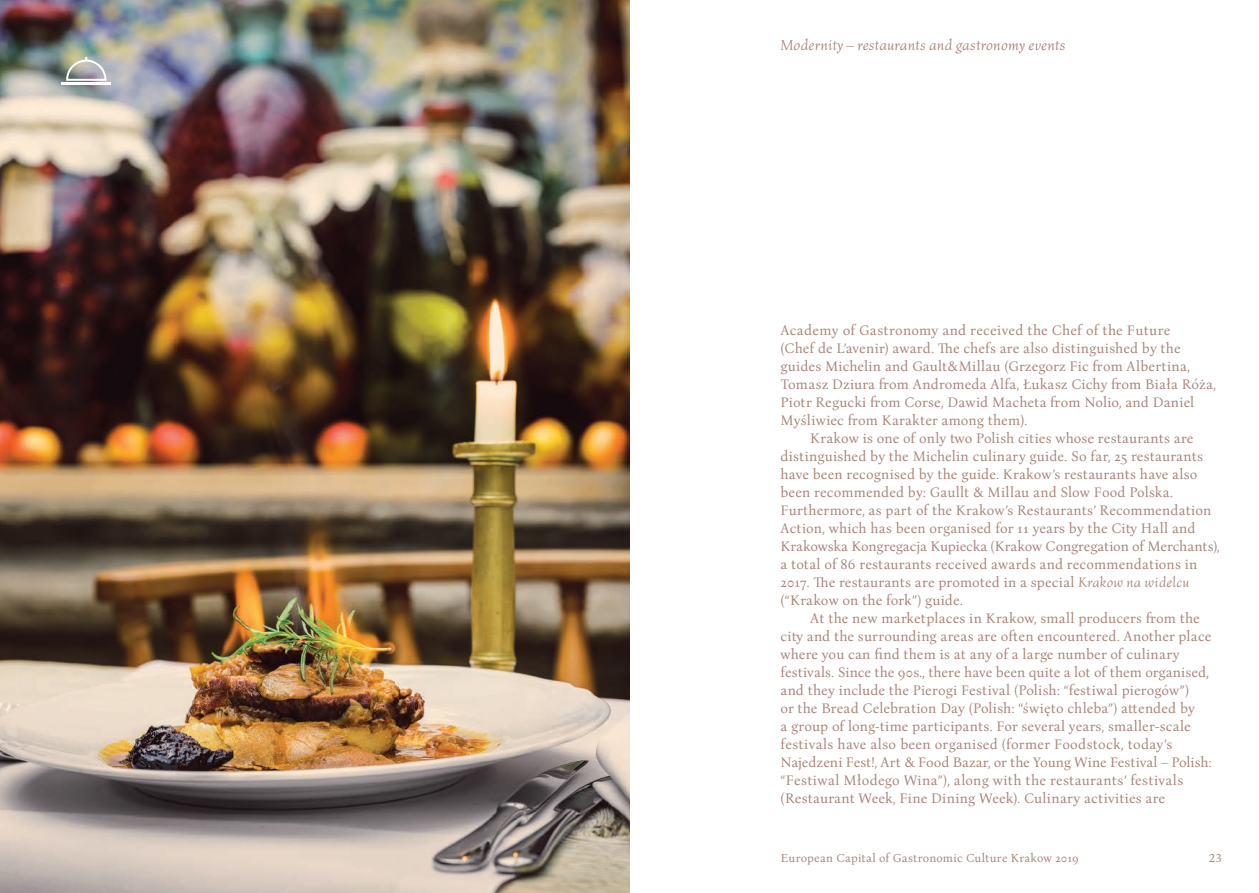
<style>
.page{position:relative;width:1259px;height:893px;background:#fff}
.page>*{position:absolute;margin:0;border:0;box-sizing:border-box;transform-origin:0 0}
.t1{font:italic 15px "Bona Nova";letter-spacing:.01em;color:#a88478}
.t2{font:14.25px "Bona Nova";letter-spacing:.01em;color:#a88478}
.t3{font:12px "Bona Nova";letter-spacing:.02em;color:#a88478}
.s1{font-style:italic}
</style>
<div class="page">
<img style="left:0;top:0;width:629px;height:893px">
<hr style="left:62px;top:83px;width:49px;height:2px;background:#fff">
<svg style="left:66px;top:57px;width:40px;height:24px"></svg>
<p class="t1" style="left:780px;top:36px;width:286px">Modernity – restaurants and gastronomy events</p>
<p class="t2" style="left:780px;top:321px;width:391px">Academy of Gastronomy and received the Chef of the Future</p>
<p class="t2" style="left:780px;top:339px;width:402px">(Chef de L’avenir) award. The chefs are also distinguished by the</p>
<p class="t2" style="left:780px;top:357px;width:411px">guides Michelin and Gault&amp;Millau (Grzegorz Fic from Albertina,</p>
<p class="t2" style="left:780px;top:375px;width:437px">Tomasz Dziura from Andromeda Alfa, Łukasz Cichy from Biała Róża,</p>
<p class="t2" style="left:780px;top:393px;width:415px">Piotr Regucki from Corse, Dawid Macheta from Nolio, and Daniel</p>
<p class="t2" style="left:780px;top:411px;width:248px">Myśliwiec from Karakter among them).</p>
<p class="t2" style="left:810px;top:429px;width:385px">Krakow is one of only two Polish cities whose restaurants are</p>
<p class="t2" style="left:780px;top:447px;width:424px">distinguished by the Michelin culinary guide. So far, 25 restaurants</p>
<p class="t2" style="left:780px;top:465px;width:418px">have been recognised by the guide. Krakow’s restaurants have also</p>
<p class="t2" style="left:780px;top:483px;width:394px">been recommended by: Gaullt &amp; Millau and Slow Food Polska.</p>
<p class="t2" style="left:780px;top:501px;width:432px">Furthermore, as part of the Krakow’s Restaurants’ Recommendation</p>
<p class="t2" style="left:780px;top:519px;width:416px">Action, which has been organised for 11 years by the City Hall and</p>
<p class="t2" style="left:780px;top:537px;width:440px">Krakowska Kongregacja Kupiecka (Krakow Congregation of Merchants),</p>
<p class="t2" style="left:780px;top:555px;width:418px">a total of 86 restaurants received awards and recommendations in</p>
<p class="t2" style="left:780px;top:573px;width:410px">2017. The restaurants are promoted in a special <span class="s1">Krakow na widelcu</span></p>
<p class="t2" style="left:780px;top:591px;width:184px">(“Krakow on the fork”) guide.</p>
<p class="t2" style="left:810px;top:609px;width:391px">At the new marketplaces in Krakow, small producers from the</p>
<p class="t2" style="left:780px;top:627px;width:432px">city and the surrounding areas are often encountered. Another place</p>
<p class="t2" style="left:780px;top:645px;width:400px">where you can find them is at any of a large number of culinary</p>
<p class="t2" style="left:780px;top:663px;width:430px">festivals. Since the 90s., there have been quite a lot of them organised,</p>
<p class="t2" style="left:780px;top:681px;width:410px">and they include the Pierogi Festival (Polish: “festiwal pierogów”)</p>
<p class="t2" style="left:780px;top:699px;width:416px">or the Bread Celebration Day (Polish: “święto chleba”) attended by</p>
<p class="t2" style="left:780px;top:717px;width:412px">a group of long-time participants. For several years, smaller-scale</p>
<p class="t2" style="left:780px;top:735px;width:393px">festivals have also been organised (former Foodstock, today’s</p>
<p class="t2" style="left:780px;top:753px;width:433px">Najedzeni Fest!, Art &amp; Food Bazar, or the Young Wine Festival – Polish:</p>
<p class="t2" style="left:780px;top:771px;width:404px">“Festiwal Młodego Wina”), along with the restaurants’ festivals</p>
<p class="t2" style="left:780px;top:789px;width:386px">(Restaurant Week, Fine Dining Week). Culinary activities are</p>
<p class="t3" style="left:781px;top:850px;width:299px">European Capital of Gastronomic Culture Krakow 2019</p>
<p class="t3" style="left:1208px;top:850px;width:15px">23</p>
</div>
